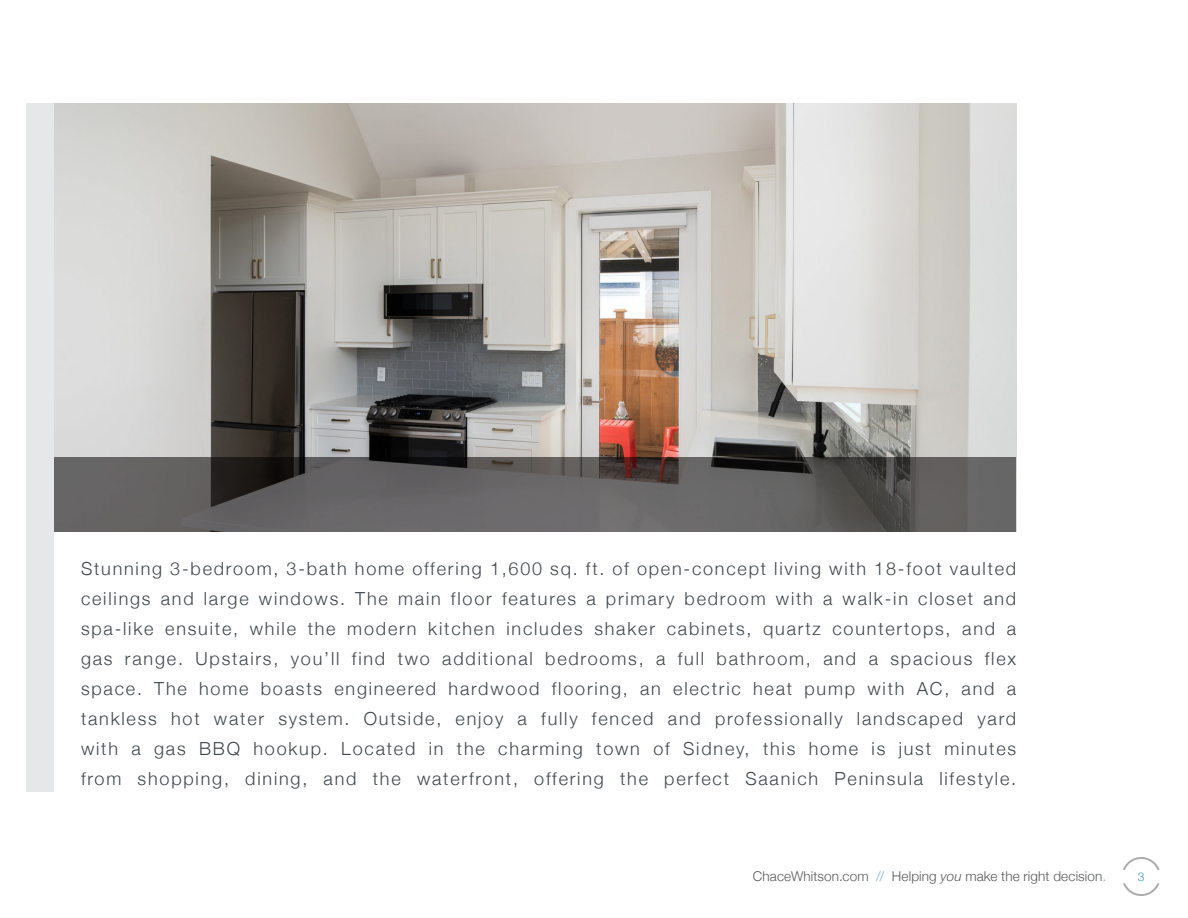
<style>
.page{position:relative;width:1188px;height:918px;background:#fff}
.page>*{position:absolute;margin:0;border:0;box-sizing:border-box;transform-origin:0 0}
.ParaStyle01-Leading_Auto__Align_Left{font:300 18px/30px "Helvetica Neue";letter-spacing:.1em;color:#3f464d;text-align:justify}
.t1{font:300 13.5px "Helvetica Neue";letter-spacing:.01em;color:#57585a}
.t2{font:300 12px "Helvetica Neue";color:#2f99cd}
.s1{color:#62a8d5}
.s2{font-style:italic}
</style>
<div class="page">
<svg style="left:1123px;top:857px;width:37px;height:13px"></svg>
<svg style="left:1123px;top:883px;width:37px;height:13px"></svg>
<img style="left:54px;top:103px;width:962px;height:355px">
<svg style="left:54px;top:458px;width:962px;height:74px;fill:#666364"></svg>
<div style="left:26px;top:103px;width:28px;height:689px;background:#e6e7e9"></div>
<p class="ParaStyle01-Leading_Auto__Align_Left" style="left:81px;top:552px;width:937px">Stunning 3-bedroom, 3-bath home offering 1,600 sq. ft. of open-concept living with 18-foot vaulted ceilings and large windows. The main floor features a primary bedroom with a walk-in closet and spa-like ensuite, while the modern kitchen includes shaker cabinets, quartz countertops, and a gas range. Upstairs, you’ll find two additional bedrooms, a full bathroom, and a spacious flex space. The home boasts engineered hardwood flooring, an electric heat pump with AC, and a tankless hot water system. Outside, enjoy a fully fenced and professionally landscaped yard with a gas BBQ hookup. Located in the charming town of Sidney, this home is just minutes from shopping, dining, and the waterfront, offering the perfect Saanich Peninsula lifestyle.</p>
<p class="t1" style="left:753px;top:865px;width:355px">ChaceWhitson.com <span class="s1">//</span> Helping <span class="s2">you</span> make the right decision<span class="s1">.</span></p>
<p class="t2" style="left:1138px;top:867px;width:8px">3</p>
</div>
